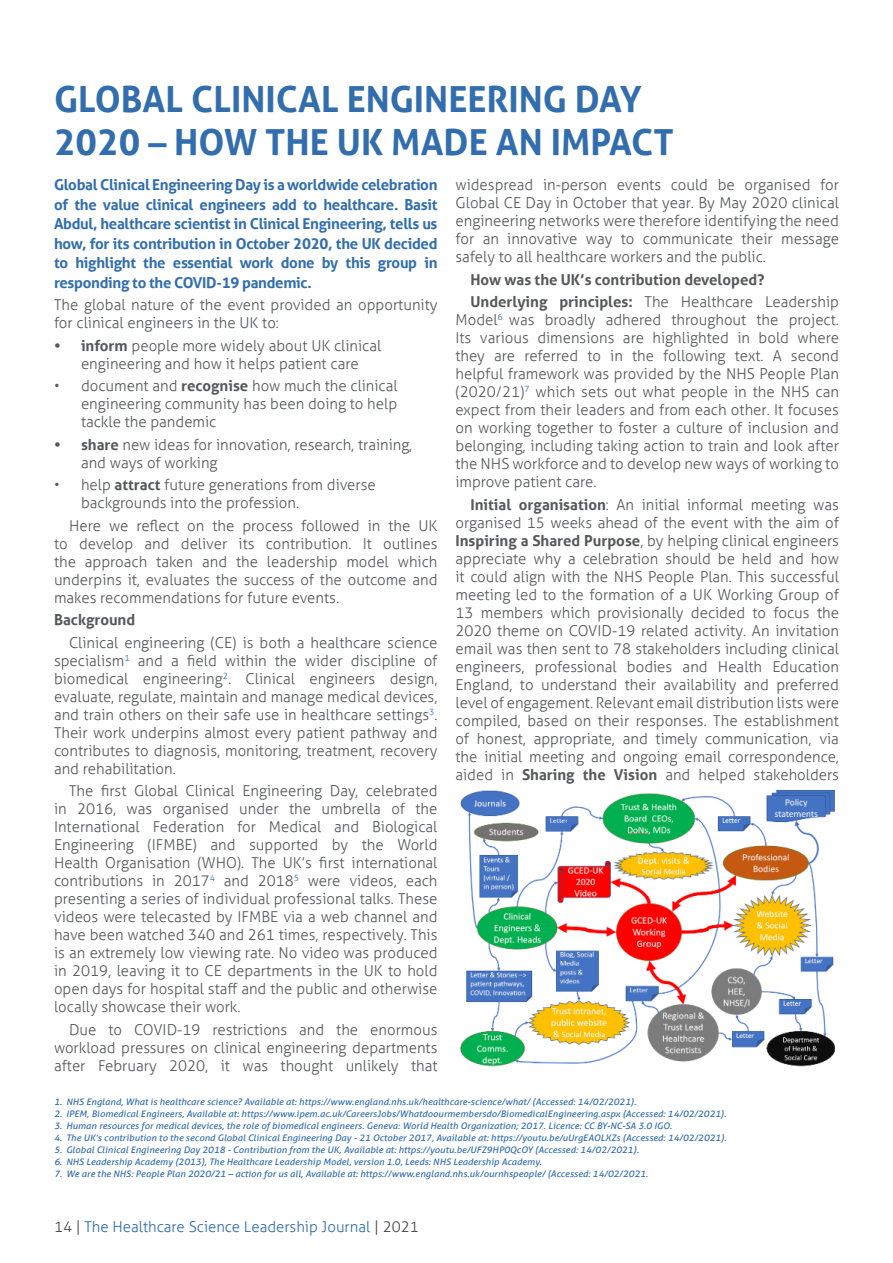
<style>
.page{position:relative;width:893px;height:1263px;background:#fff}
.page>*{position:absolute;margin:0;border:0;box-sizing:border-box;transform-origin:0 0}
.t1{font:700 36px/43.2px "Aller";color:#326ead}
.t2{font:300 15px/18px "Aller";color:#57585a;text-align:justify}
.t3{font:700 15px/19.5px "Aller";letter-spacing:-.02em;color:#326ead;text-align:justify}
.t4{font:300 15px "Aller";color:#326ead}
.t5{font:700 15px "Aller";color:#57585a}
.t6{font:italic 9px "Aller";color:#326ead;scale:1.07 1}
.s1{font-weight:700}
.s2{color:#484848}
</style>
<div class="page">
<img style="left:460px;top:790px;width:374px;height:277px">
<p class="t1" style="left:54px;top:77px;width:621px">GLOBAL CLINICAL ENGINEERING DAY<br>2020 – HOW THE UK MADE AN IMPACT</p>
<p class="t3" style="left:54px;top:175px;width:385px">Global Clinical Engineering Day is a worldwide celebration of the value clinical engineers add to healthcare. Basit Abdul, healthcare scientist in Clinical Engineering, tells us how, for its contribution in October 2020, the UK decided to highlight the essential work done by this group in responding to the COVID-19 pandemic.</p>
<p class="t2" style="left:54px;top:296px;width:385px">The global nature of the event provided an opportunity for clinical engineers in the UK to:</p>
<p class="t2" style="left:54px;top:336px;width:329px;text-align:center"><span class="s1">• inform</span> people more widely about UK clinical engineering and how it helps patient care</p>
<p class="t2" style="left:81px;top:377px;width:318px;text-indent:-27px">• document and <span class="s1">recognise</span> how much the clinical engineering community has been doing to help tackle the pandemic</p>
<p class="t2" style="left:81px;top:435px;width:333px;text-indent:-27px"><span class="s1">• share</span> new ideas for innovation, research, training, and ways of working</p>
<p class="t2" style="left:81px;top:476px;width:296px;text-indent:-27px">• help <span class="s1">attract</span> future generations from diverse backgrounds into the profession.</p>
<p class="t2" style="left:54px;top:516px;width:385px;text-indent:15px">Here we reflect on the process followed in the UK to develop and deliver its contribution. It outlines the approach taken and the leadership model which underpins it, evaluates the success of the outcome and makes recommendations for future events.</p>
<p class="t5" style="left:54px;top:611px;width:83px">Background</p>
<p class="t2" style="left:54px;top:633px;width:385px;text-indent:15px">Clinical engineering (CE) is both a healthcare science specialism<sup>1</sup> and a field within the wider discipline of biomedical engineering<sup>2</sup>. Clinical engineers design, evaluate, regulate, maintain and manage medical devices, and train others on their safe use in healthcare settings<sup>3</sup>.<br>Their work underpins almost every patient pathway and contributes to diagnosis, monitoring, treatment, recovery and rehabilitation.</p>
<p class="t2" style="left:54px;top:782px;width:385px;text-indent:15px">The first Global Clinical Engineering Day, celebrated in 2016, was organised under the umbrella of the International Federation for Medical and Biological Engineering (IFMBE) and supported by the World Health Organisation (WHO). The UK’s first international contributions in 2017<sup>4</sup> and 2018<sup>5</sup> were videos, each presenting a series of individual professional talks. These videos were telecasted by IFMBE via a web channel and have been watched 340 and 261 times, respectively. This is an extremely low viewing rate. No video was produced in 2019, leaving it to CE departments in the UK to hold open days for hospital staff and the public and otherwise locally showcase their work.</p>
<p class="t2" style="left:54px;top:1020px;width:385px;text-indent:15px">Due to COVID-19 restrictions and the enormous workload pressures on clinical engineering departments after February 2020, it was thought unlikely that</p>
<p class="t2" style="left:455px;top:176px;width:385px">widespread in-person events could be organised for Global CE Day in October that year. By May 2020 clinical engineering networks were therefore identifying the need for an innovative way to communicate their message safely to all healthcare workers and the public.</p>
<p class="t5" style="left:470px;top:270px;width:296px">How was the UK’s contribution developed?</p>
<p class="t2" style="left:455px;top:293px;width:385px;text-indent:15px"><span class="s1">Underlying principles:</span> The Healthcare Leadership Model<sup>6</sup> was broadly adhered throughout the project.<br>Its various dimensions are highlighted in bold where they are referred to in the following text. A second helpful framework was provided by the NHS People Plan (2020/21)<sup>7</sup> which sets out what people in the NHS can expect from their leaders and from each other. It focuses on working together to foster a culture of inclusion and belonging, including taking action to train and look after the NHS workforce and to develop new ways of working to improve patient care.</p>
<p class="t2" style="left:455px;top:495px;width:385px;text-indent:15px"><span class="s1">Initial organisation</span>: An initial informal meeting was organised 15 weeks ahead of the event with the aim of <span class="s1">Inspiring a Shared Purpose</span>, by helping clinical engineers appreciate why a celebration should be held and how it could align with the NHS People Plan. This successful meeting led to the formation of a UK Working Group of 13 members which provisionally decided to focus the 2020 theme on COVID-19 related activity. An invitation email was then sent to 78 stakeholders including clinical engineers, professional bodies and Health Education England, to understand their availability and preferred level of engagement. Relevant email distribution lists were compiled, based on their responses. The establishment of honest, appropriate, and timely communication, via the initial meeting and ongoing email correspondence, aided in <span class="s1">Sharing the Vision</span> and helped stakeholders</p>
<p class="t6" style="left:54px;top:1096px;width:546px">1. NHS England, What is healthcare science? Available at: https://www.england.nhs.uk/healthcare-science/what/ (Accessed: 14/02/2021).</p>
<p class="t6" style="left:54px;top:1108px;width:630px">2. IPEM, Biomedical Engineers, Available at: https://www.ipem.ac.uk/CareersJobs/Whatdoourmembersdo/BiomedicalEngineering.aspx (Accessed: 14/02/2021).</p>
<p class="t6" style="left:54px;top:1120px;width:579px">3. Human resources for medical devices, the role of biomedical engineers. Geneva: World Health Organization; 2017. Licence: CC BY-NC-SA 3.0 IGO.</p>
<p class="t6" style="left:54px;top:1132px;width:630px">4. The UK’s contribution to the second Global Clinical Engineering Day - 21 October 2017, Available at: https://youtu.be/uUrgEAOLXZs (Accessed: 14/02/2021).</p>
<p class="t6" style="left:54px;top:1144px;width:548px">5. Global Clinical Engineering Day 2018 - Contribution from the UK, Available at: https://youtu.be/UFZ9HP0QcOY (Accessed: 14/02/2021).</p>
<p class="t6" style="left:54px;top:1156px;width:457px">6. NHS Leadership Academy (2013), The Healthcare Leadership Model, version 1.0, Leeds: NHS Leadership Academy.</p>
<p class="t6" style="left:54px;top:1168px;width:557px">7. We are the NHS: People Plan 2020/21 – action for us all, Available at: https://www.england.nhs.uk/ournhspeople/ (Accessed: 14/02/2021.</p>
<p class="t4" style="left:54px;top:1218px;width:366px"><span class="s2">14 |</span> The Healthcare Science Leadership Journal <span class="s2">| 2021</span></p>
</div>
